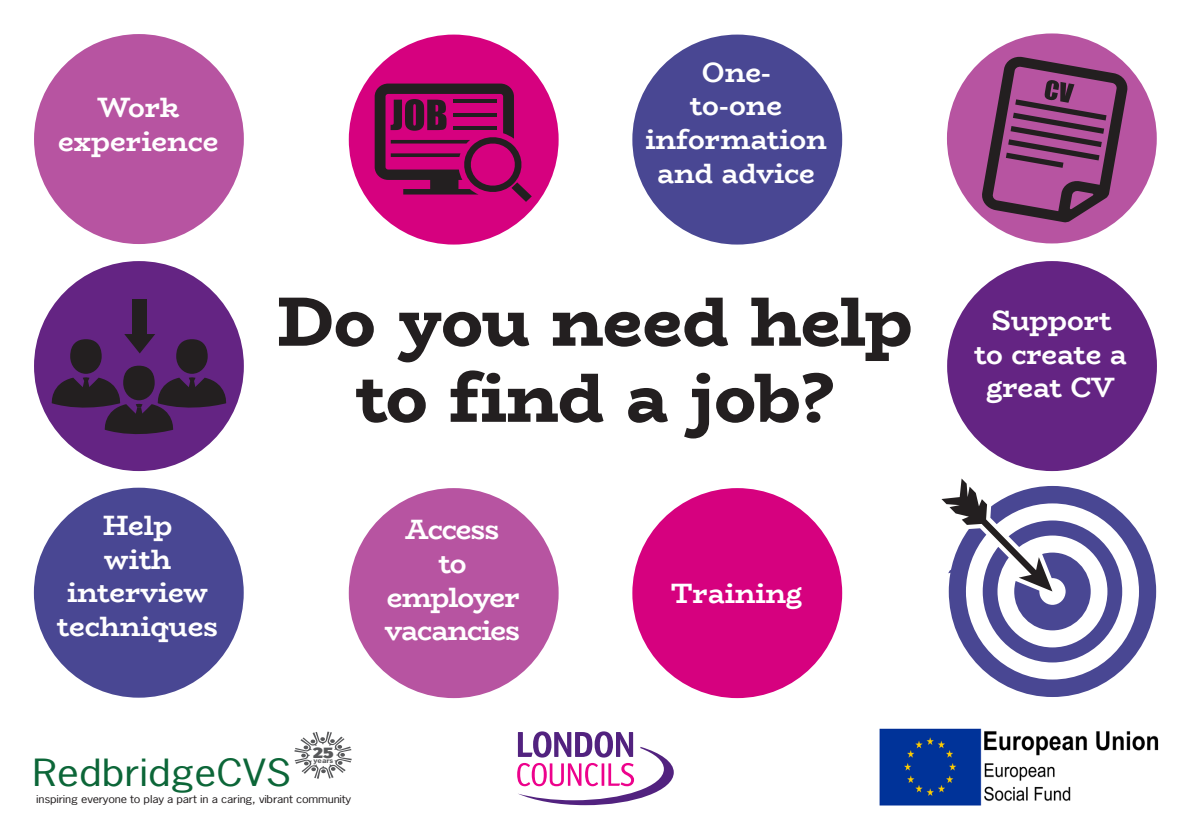
<style>
.page{position:relative;width:1191px;height:840px;background:#fff}
.page>*{position:absolute;margin:0;border:0;box-sizing:border-box;transform-origin:0 0}
.t1{font:800 70px/76px "Bio Rhyme";letter-spacing:-.005em;color:#231f20;text-align:center}
.t2{font:35.2px "News Gothic Std";color:#0c6638;scale:1.22 1}
.t3{font:700 28px/33.6px "Bio Rhyme";letter-spacing:-.005em;color:#fff;text-align:center}
.t4{font:700 28px/33.6px "Bio Rhyme";letter-spacing:-.035em;color:#fff;text-align:center}
.t5{font:900 15.2px "Fira Sans";color:#57585a;scale:1.22 1}
.t6{font:10.2px "News Gothic Std";letter-spacing:-.015em;color:#231f20;scale:1.22 1}
.t7{font:700 6.4px "News Gothic Std";color:#57585a;scale:1.22 1}
</style>
<div class="page">
<svg style="left:975px;top:513px;width:181px;height:183px"></svg>
<svg style="left:941px;top:478px;width:181px;height:184px"></svg>
<div style="left:34px;top:34px;width:210px;height:210px;background:#b754a1;border-radius:50%"></div>
<div style="left:34px;top:487px;width:210px;height:210px;background:#494793;border-radius:50%"></div>
<div style="left:632px;top:35px;width:210px;height:209px;background:#494793;border-radius:50%"></div>
<div style="left:947px;top:33px;width:209px;height:210px;background:#b754a1;border-radius:50%"></div>
<div style="left:947px;top:261px;width:210px;height:210px;background:#642483;border-radius:50%"></div>
<div style="left:34px;top:261px;width:210px;height:210px;background:#642483;border-radius:50%"></div>
<div style="left:349px;top:35px;width:209px;height:209px;background:#d6017f;border-radius:50%"></div>
<div style="left:349px;top:488px;width:209px;height:209px;background:#b754a1;border-radius:50%"></div>
<div style="left:632px;top:488px;width:210px;height:209px;background:#d6017f;border-radius:50%"></div>
<svg style="left:375px;top:83px;width:157px;height:119px"></svg>
<svg style="left:980px;top:55px;width:148px;height:167px"></svg>
<div style="left:123px;top:365px;width:32px;height:35px;background:#231f20;border-radius:50%"></div>
<div style="left:70px;top:339px;width:32px;height:34px;background:#231f20;border-radius:50%"></div>
<div style="left:176px;top:339px;width:32px;height:34px;background:#231f20;border-radius:50%"></div>
<svg style="left:50px;top:377px;width:178px;height:62px"></svg>
<div style="left:132px;top:299px;width:15px;height:44px;background:#231f20"></div>
<svg style="left:124px;top:334px;width:31px;height:19px"></svg>
<svg style="left:294px;top:731px;width:57px;height:47px"></svg>
<img style="left:879px;top:728px;width:280px;height:77px">
<svg style="left:517px;top:731px;width:157px;height:73px"></svg>
<p class="t3" style="left:58px;top:90px;width:162px">Work experience</p>
<p class="t3" style="left:57px;top:507px;width:163px">Help<br>with interview techniques</p>
<p class="t3" style="left:645px;top:54px;width:183px">One-<br>to-one information and advice</p>
<p class="t1" style="left:277px;top:281px;width:637px">Do you need help to find a job?</p>
<p class="t4" style="left:385px;top:511px;width:137px">Access<br>to employer vacancies</p>
<p class="t3" style="left:670px;top:575px;width:133px">Training</p>
<p class="t5" style="left:313px;top:738px;width:18px">25</p>
<p class="t2" style="left:33px;top:749px;width:213px">RedbridgeCVS</p>
<p class="t6" style="left:36px;top:792px;width:260px">inspiring everyone to play a part in a caring, vibrant community</p>
<p class="t7" style="left:313px;top:756px;width:18px">years</p>
<p class="t3" style="left:974px;top:302px;width:154px">Support to create a great CV</p>
</div>
